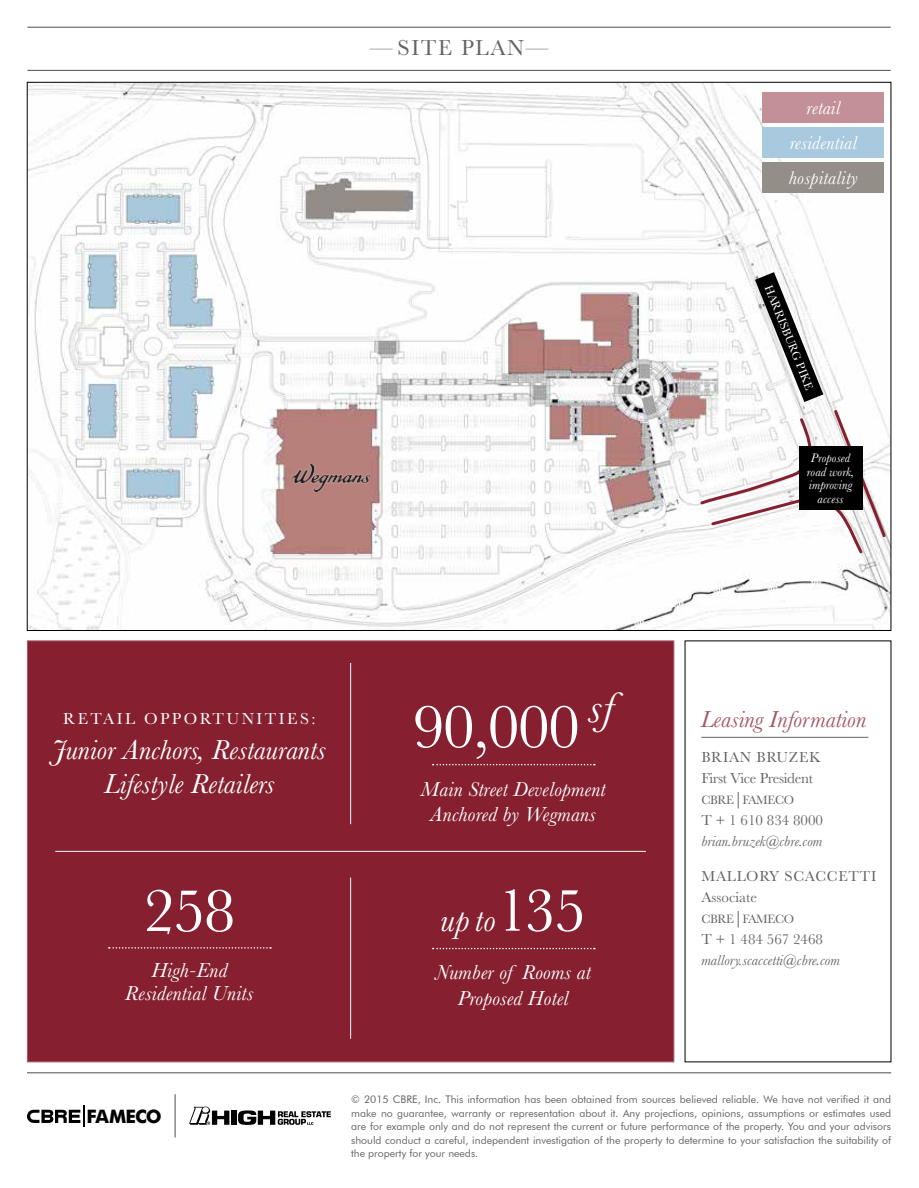
<style>
.page{position:relative;width:919px;height:1188px;background:#fff}
.page>*{position:absolute;margin:0;border:0;box-sizing:border-box;transform-origin:0 0}
.t1{font:63px "Baskerville";letter-spacing:-.02em;color:#fff}
.t2{font:italic 33.9px "Baskerville";color:#fff}
.t3{font:italic 28.5px/34.5px "Baskerville";color:#fff;text-align:center}
.t4{font:italic 24px "Baskerville";color:#a45864}
.t5{font:22.5px "Baskerville";letter-spacing:.07em;color:#636466}
.t6{font:italic 21px/25.5px "Baskerville";letter-spacing:.01em;color:#fff;text-align:center}
.t7{font:italic 19.2px "Baskerville";letter-spacing:.01em;color:#fff}
.t8{font:700 18.6px "Futura BT";letter-spacing:-.04em;color:#000}
.t9{font:16.5px "Baskerville";letter-spacing:.15em;color:#fff}
.t10{font:italic 15px "Baskerville";color:#636466}
.t11{font:15px/21px "Baskerville";letter-spacing:-.02em;color:#636466}
.t12{font:15px "Baskerville";color:#636466}
.t13{font:15px/21px "Baskerville";letter-spacing:.04em;color:#636466}
.t14{font:italic 12.75px/13.5px "Baskerville";letter-spacing:.01em;color:#fff;text-align:center}
.t15{font:12.6px "Baskerville";letter-spacing:-.03em;color:#636466}
.t16{font:12px "Baskerville";color:#fff}
.t17{font:10.5px/13.5px "Futura BT";color:#636466;text-align:justify}
.s1{font-style:normal;font-size:63px}
.s2{font-size:18px}
</style>
<div class="page">
<div style="left:27px;top:641px;width:647px;height:421px;background:#862030;border:1px solid #a45864"></div>
<img style="left:29px;top:84px;width:860px;height:545px">
<div style="left:762px;top:93px;width:122px;height:30px;background:#c39097"></div>
<svg style="left:755px;top:272px;width:68px;height:130px"></svg>
<div style="left:762px;top:162px;width:122px;height:30px;background:#948e88"></div>
<div style="left:762px;top:127px;width:122px;height:31px;background:#a8c9de"></div>
<svg style="left:27px;top:1106px;width:57px;height:21px"></svg>
<div style="left:231px;top:1111px;width:6px;height:14px;background:#000"></div>
<svg style="left:189px;top:1106px;width:40px;height:19px"></svg>
<svg style="left:238px;top:1110px;width:93px;height:15px"></svg>
<hr style="left:175px;top:1094px;width:1px;height:43px;background:#4d4d4f">
<hr style="left:27px;top:1073px;width:864px;height:1px;background:#4d4d4f">
<hr style="left:27px;top:27px;width:864px;height:1px;background:#4d4d4f">
<hr style="left:27px;top:70px;width:864px;height:1px;background:#4d4d4f">
<hr style="left:55px;top:851px;width:591px;height:1px;background:#fff">
<hr style="left:350px;top:663px;width:1px;height:161px;background:#fff">
<hr style="left:350px;top:878px;width:1px;height:161px;background:#fff">
<svg style="left:884px;top:609px;width:8px;height:453px"></svg>
<svg style="left:109px;top:947px;width:162px;height:2px"></svg>
<svg style="left:433px;top:764px;width:162px;height:1px"></svg>
<svg style="left:433px;top:948px;width:162px;height:1px"></svg>
<hr style="left:701px;top:737px;width:167px;height:1px;background:#636466">
<svg style="left:698px;top:408px;width:190px;height:148px"></svg>
<div style="left:799px;top:447px;width:63px;height:63px;background:#000"></div>
<img style="left:290px;top:464px;width:79px;height:27px">
<h3 class="t5" style="left:370px;top:33px;width:180px">— SITE PLAN—</h3>
<h3 class="t7" style="left:806px;top:95px;width:35px">retail</h3>
<h3 class="t7" style="left:790px;top:130px;width:69px">residential</h3>
<h3 class="t7" style="left:789px;top:165px;width:70px">hospitality</h3>
<p class="t16" style="left:775px;top:282px;width:113px;rotate:68deg">HARRISBURG PIKE</p>
<p class="t14" style="left:807px;top:451px;width:49px">Proposed road work, improving access</p>
<h3 class="t9" style="left:63px;top:708px;width:254px">RETAIL OPPORTUNITIES:</h3>
<h3 class="t3" style="left:53px;top:732px;width:274px">Junior Anchors, Restaurants<br>Lifestyle Retailers</h3>
<h1 class="t1" style="left:143px;top:870px;width:93px">258</h1>
<h3 class="t6" style="left:125px;top:959px;width:130px;line-height:23.1px">High-End<br>Residential Units</h3>
<h1 class="t1" style="left:413px;top:686px;width:203px">90,000 <sup>sf</sup></h1>
<h3 class="t6" style="left:421px;top:776px;width:186px">Main Street Development<br>Anchored by Wegmans</h3>
<h2 class="t2" style="left:440px;top:897px;width:147px">up to<span class="s1">135</span></h2>
<h3 class="t6" style="left:436px;top:960px;width:157px">Number of Rooms at<br>Proposed Hotel</h3>
<h3 class="t4" style="left:701px;top:704px;width:167px">Leasing Information</h3>
<h3 class="t11" style="left:701px;top:747px;width:121px">BRIAN BRUZEK<br>First Vice President</h3>
<p class="t15" style="left:701px;top:792px;width:94px">CBRE<span class="s2">|</span>FAMECO</p>
<h3 class="t12" style="left:701px;top:811px;width:123px">T + 1 610 834 8000</h3>
<h3 class="t10" style="left:701px;top:831px;width:123px">brian.bruzek@cbre.com</h3>
<h3 class="t13" style="left:701px;top:866px;width:176px">MALLORY SCACCETTI<br>Associate</h3>
<p class="t15" style="left:701px;top:911px;width:94px">CBRE<span class="s2">|</span>FAMECO</p>
<h3 class="t12" style="left:701px;top:929px;width:123px">T + 1 484 567 2468</h3>
<h3 class="t10" style="left:701px;top:950px;width:140px">mallory.scaccetti@cbre.com</h3>
<h3 class="t8" style="left:87px;top:1105px;width:77px">FAMECO</h3>
<p class="t17" style="left:351px;top:1093px;width:541px">© 2015 CBRE, Inc. This information has been obtained from sources believed reliable. We have not verified it and make no guarantee, warranty or representation about it. Any projections, opinions, assumptions or estimates used are for example only and do not represent the current or future performance of the property. You and your advisors should conduct a careful, independent investigation of the property to determine to your satisfaction the suitability of the property for your needs.</p>
</div>
